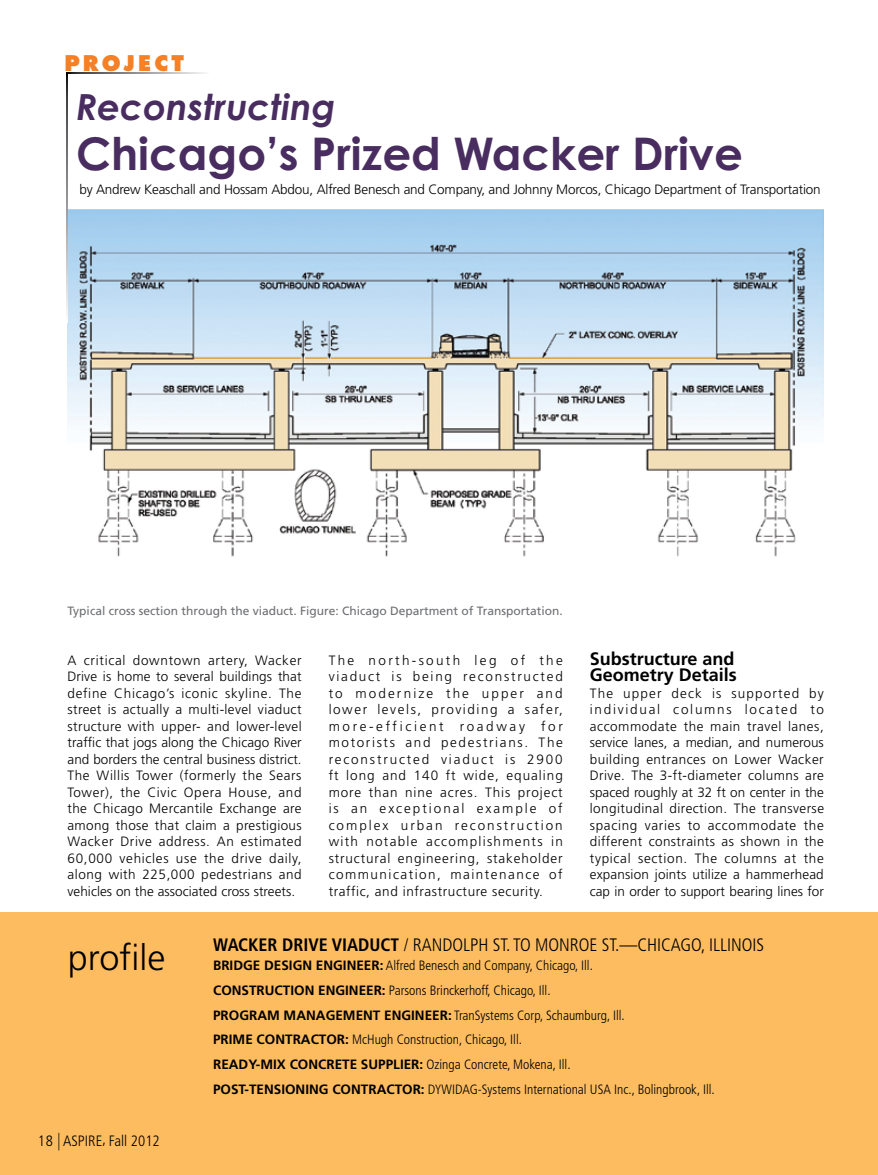
<style>
.page{position:relative;width:878px;height:1175px;background:#fff}
.page>*{position:absolute;margin:0;border:0;box-sizing:border-box;transform-origin:0 0}
.t1{font:700 45px "Century Gothic Std";color:#492d60}
.t2{font:italic 700 36px "Century Gothic Std";color:#492d60}
.t3{font:300 36px "Frutiger LT Std";color:#000}
.t4{font:800 21px "Futura Std";letter-spacing:.15em;color:#f58025}
.t5{font:300 condensed 18px "Frutiger LT Std";color:#000}
.t6{font:700 18px/16.5px "Frutiger LT Std";color:#000}
.t7{font:300 condensed 15px "Frutiger LT Std";color:#000}
.t8{font:300 13.5px/16.5px "Frutiger LT Std";color:#000;text-align:justify}
.t9{font:300 condensed 13.5px/24.8px "Frutiger LT Std";color:#000}
.t10{font:700 13.5px/24.8px "Frutiger LT Std";color:#000}
.t11{font:12px "Frutiger LT Std";color:#6d6e71}
.s1{font-weight:700}
.s2{font-weight:700;font-stretch:normal}
.s3{font-weight:300;font-stretch:condensed}
.s4{font-size:17.55px}
</style>
<div class="page">
<div style="left:0;top:912px;width:878px;height:262px;background:#fdbc5f"></div>
<img style="left:68px;top:209px;width:756px;height:348px">
<svg style="left:68px;top:72px;width:137px;height:2px"></svg>
<svg style="left:66px;top:72px;width:2px;height:242px"></svg>
<h3 class="t4" style="left:64px;top:49px;width:121px">PROJECT</h3>
<h2 class="t2" style="left:76px;top:84px;width:261px">Reconstructing</h2>
<h1 class="t1" style="left:76px;top:125px;width:668px">Chicago’s Prized Wacker Drive</h1>
<p class="t8" style="left:79px;top:182px;width:742px">by Andrew Keaschall and Hossam Abdou, Alfred Benesch and Company, and Johnny Morcos, Chicago Department of Transportation</p>
<p class="t11" style="left:68px;top:604px;width:496px">Typical cross section through the viaduct. Figure: Chicago Department of Transportation.</p>
<p class="t8" style="left:68px;top:652px;width:236px">A critical downtown artery, Wacker Drive is home to several buildings that define Chicago’s iconic skyline. The street is actually a multi-level viaduct structure with upper- and lower-level traffic that jogs along the Chicago River and borders the central business district.<br>The Willis Tower (formerly the Sears Tower), the Civic Opera House, and the Chicago Mercantile Exchange are among those that claim a prestigious Wacker Drive address. An estimated 60,000 vehicles use the drive daily, along with 225,000 pedestrians and vehicles on the associated cross streets.</p>
<p class="t8" style="left:328px;top:652px;width:236px">The north-south leg of the viaduct is being reconstructed to modernize the upper and lower levels, providing a safer, more-efficient roadway for motorists and pedestrians. The reconstructed viaduct is 2900 ft long and 140 ft wide, equaling more than nine acres. This project is an exceptional example of complex urban reconstruction with notable accomplishments in structural engineering, stakeholder communication, maintenance of traffic, and infrastructure security.</p>
<h3 class="t6" style="left:590px;top:650px;width:149px">Substructure and<br>Geometry Details</h3>
<p class="t8" style="left:590px;top:685px;width:236px">The upper deck is supported by individual columns located to accommodate the main travel lanes, service lanes, a median, and numerous building entrances on Lower Wacker Drive. The 3-ft-diameter columns are spaced roughly at 32 ft on center in the longitudinal direction. The transverse spacing varies to accommodate the different constraints as shown in the typical section. The columns at the expansion joints utilize a hammerhead cap in order to support bearing lines for</p>
<h2 class="t3" style="left:68px;top:937px;width:99px">profile</h2>
<h3 class="t5" style="left:213px;top:934px;width:444px"><span class="s1">WACKER DRIVE VIADUCT</span> / RANDOLPH ST. TO MONROE ST.—Chicago</h3>
<h3 class="t5" style="left:701px;top:934px;width:20px">, Illinois</h3>
<p class="t9" style="left:213px;top:953px;width:413px"><span class="s2">BRIDGE DESIGN ENGINEER:</span> Alfred Benesch and Company, Chicago, Ill.<br><span class="s2">CONSTRUCTION ENGINEER:</span> Parsons Brinckerhoff, Chicago, Ill.<br><span class="s2">PROGRAM MANAGEMENT ENGINEER:</span> TranSystems Corp, Schaumburg, Ill.<br><span class="s2">PRIME CONTRACTOR:</span> McHugh Construction, Chicago, Ill.<br><span class="s2">Read</span></p>
<p class="t10" style="left:213px;top:1052px;width:359px;text-indent:35px">y-Mix CONCRETE SUPPLIER: <span class="s3">Ozinga Concrete, Mokena, Ill.<br></span>POST-TENSIONING CONTRACTOR: <span class="s3">Dywidag</span></p>
<p class="t9" style="left:478px;top:1077px;width:238px">-Systems International USA Inc., Bolingbrook, Ill.</p>
<p class="t7" style="left:38px;top:1132px;width:123px">18 <span class="s4">|</span> ASPIRE, Fall 2012</p>
</div>
